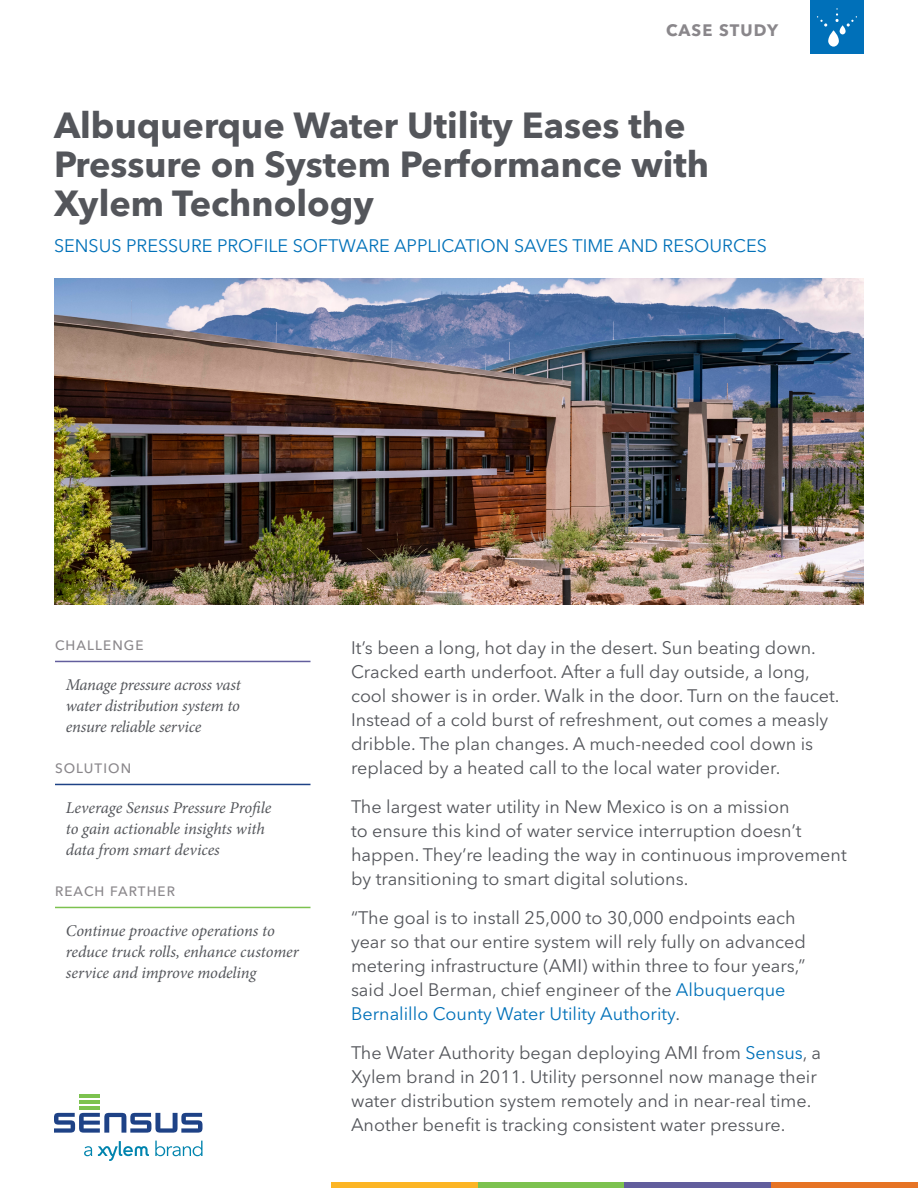
<style>
.page{position:relative;width:918px;height:1188px;background:#fff}
.page>*{position:absolute;margin:0;border:0;box-sizing:border-box;transform-origin:0 0}
.t1{font:700 36px/39px "Avenir Next LT Pro";color:#54565b}
.t2{font:18px/24px "Avenir Next LT Pro";color:#54565b}
.t3{font:18px "Avenir Next LT Pro";color:#0071b9}
.t4{font:italic 16.5px/21px "Minion Pro";letter-spacing:-.01em;color:#54565b}
.t5{font:700 16.5px "Avenir Next LT Pro";letter-spacing:.07em;color:#8a878b}
.t6{font:500 13.5px "Avenir Next LT Pro";letter-spacing:.08em;color:#8a878b}
.s1{color:#0071b9}
</style>
<div class="page">
<div style="left:810px;top:0;width:54px;height:54px;background:#0070b9"></div>
<svg style="left:817px;top:8px;width:40px;height:39px"></svg>
<div style="left:756px;top:1182px;width:162px;height:6px;background:#e67425"></div>
<div style="left:464px;top:1182px;width:179px;height:6px;background:#7cc24f"></div>
<div style="left:331px;top:1182px;width:147px;height:6px;background:#fcb525"></div>
<div style="left:624px;top:1182px;width:147px;height:6px;background:#625e9d"></div>
<hr style="left:79px;top:1094px;width:21px;height:4px;background:#7cc24f">
<hr style="left:79px;top:1100px;width:21px;height:4px;background:#7cc24f">
<hr style="left:79px;top:1107px;width:21px;height:3px;background:#7cc24f">
<svg style="left:54px;top:1113px;width:149px;height:20px"></svg>
<svg style="left:84px;top:1146px;width:8px;height:10px"></svg>
<svg style="left:155px;top:1141px;width:47px;height:15px"></svg>
<svg style="left:98px;top:1141px;width:51px;height:20px"></svg>
<hr style="left:55px;top:661px;width:255px;height:1px;background:#625e9d">
<hr style="left:55px;top:784px;width:255px;height:1px;background:#1e4286">
<hr style="left:55px;top:907px;width:255px;height:1px;background:#7cc24f">
<img style="left:54px;top:279px;width:810px;height:326px">
<p class="t5" style="left:666px;top:20px;width:114px">CASE STUDY</p>
<h1 class="t1" style="left:54px;top:106px;width:657px">Albuquerque Water Utility Eases the<br>Pressure on System Performance with<br>Xylem Technology</h1>
<p class="t3" style="left:54px;top:235px;width:714px">SENSUS PRESSURE PROFILE SOFTWARE APPLICATION SAVES TIME AND RESOURCES</p>
<p class="t6" style="left:55px;top:637px;width:90px">CHALLENGE</p>
<p class="t4" style="left:66px;top:674px;width:177px;text-align:justify">Manage pressure across vast water distribution system to ensure reliable service</p>
<p class="t6" style="left:55px;top:760px;width:78px">SOLUTION</p>
<p class="t4" style="left:66px;top:797px;width:207px">Leverage Sensus Pressure Profile to gain actionable insights with data from smart devices</p>
<p class="t6" style="left:55px;top:883px;width:122px">REACH FARTHER</p>
<p class="t4" style="left:66px;top:920px;width:235px">Continue proactive operations to reduce truck rolls, enhance customer service and improve modeling</p>
<p class="t2" style="left:351px;top:636px;width:490px">It’s been a long, hot day in the desert. Sun beating down.<br>Cracked earth underfoot. After a full day outside, a long, cool shower is in order. Walk in the door. Turn on the faucet.<br>Instead of a cold burst of refreshment, out comes a measly dribble. The plan changes. A much-needed cool down is replaced by a heated call to the local water provider.</p>
<p class="t2" style="left:351px;top:795px;width:497px">The largest water utility in New Mexico is on a mission<br>to ensure this kind of water service interruption doesn’t happen. They’re leading the way in continuous improvement by transitioning to smart digital solutions.</p>
<p class="t2" style="left:351px;top:906px;width:456px">“The goal is to install 25,000 to 30,000 endpoints each year so that our entire system will rely fully on advanced metering infrastructure (AMI) within three to four years,” said Joel Berman, chief engineer of the <span class="s1">Albuquerque Bernalillo County Water Utility Authority</span>.</p>
<p class="t2" style="left:351px;top:1041px;width:472px">The Water Authority began deploying AMI from <span class="s1">Sensus</span>, a Xylem brand in 2011. Utility personnel now manage their water distribution system remotely and in near-real time.<br>Another benefit is tracking consistent water pressure.</p>
</div>
